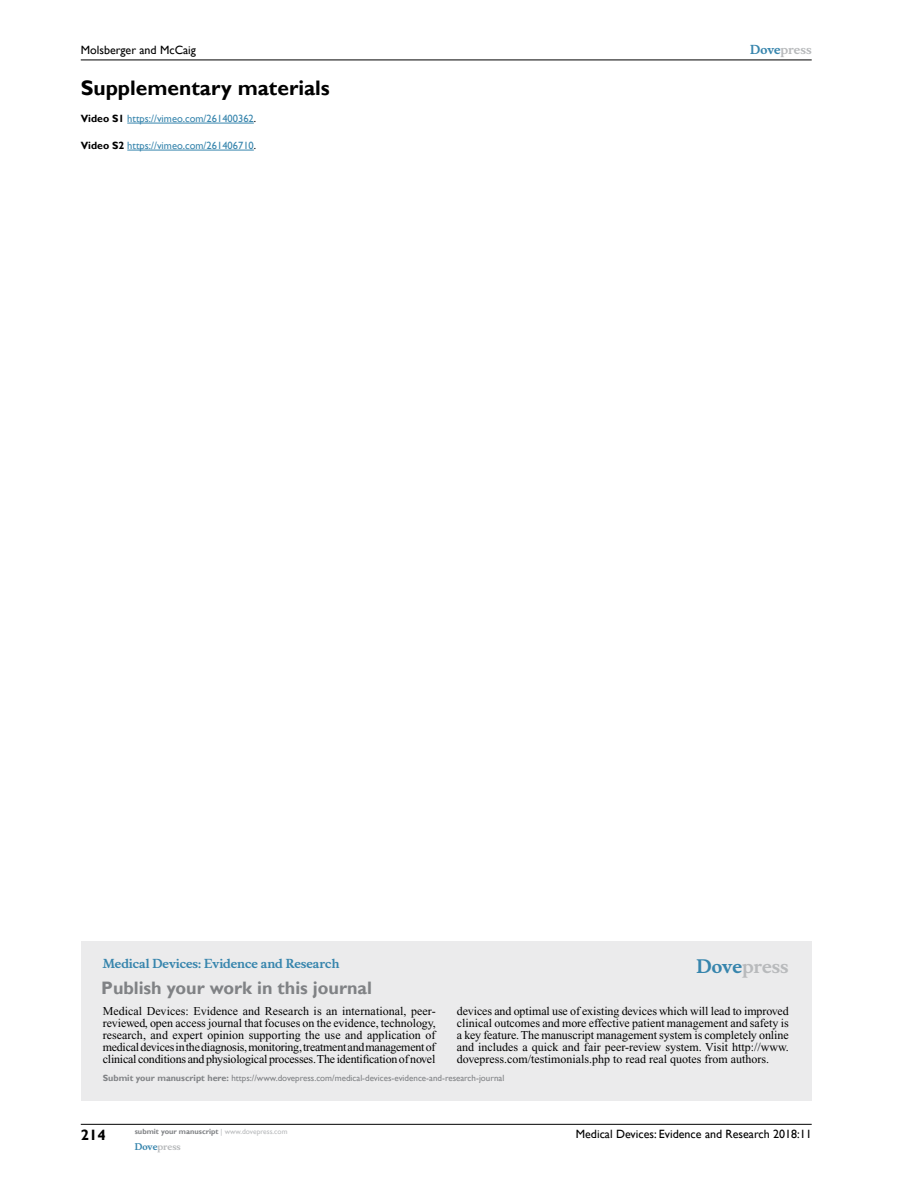
<style>
.page{position:relative;width:918px;height:1188px;background:#fff}
.page>*{position:absolute;margin:0;border:0;box-sizing:border-box;transform-origin:0 0}
.t1{font:700 21px "Gill Sans";color:#000}
.t2{font:700 18px "Gill Sans";color:#808285}
.t3{font:700 18px "Musee";color:#b8babc}
.t4{font:700 15px "Gill Sans";color:#000}
.t5{font:12px/12px "Times New Roman";letter-spacing:-.01em;color:#000;text-align:justify}
.t6{font:12px "Gill Sans";color:#000}
.t7{font:700 12px "Musee";color:#3785ad}
.t8{font:700 12px "Musee";color:#b8babc}
.t9{font:10.5px "Gill Sans";color:#3785ad}
.t10{font:9px "Gill Sans";color:#808285}
.t11{font:700 9px "Musee";color:#b8babc}
.t12{font:700 7.5px "Gill Sans";color:#808285}
.s1{font-weight:700;color:#000}
.s2{color:#000}
.s3{color:#3785ad}
.s4{font-weight:700}
.s5{font-weight:400;color:#b8babc}
</style>
<div class="page">
<div style="left:81px;top:941px;width:731px;height:160px;background:#ebebec"></div>
<hr style="left:81px;top:1124px;width:731px;height:1px;background:#000">
<hr style="left:81px;top:60px;width:731px;height:1px;background:#000">
<hr style="left:127px;top:123px;width:127px;height:1px;background:#3785ad">
<hr style="left:127px;top:150px;width:127px;height:1px;background:#3785ad">
<p class="t6" style="left:81px;top:43px;width:117px">Molsberger and McCaig</p>
<h1 class="t1" style="left:81px;top:76px;width:251px">Supplementary materials</h1>
<p class="t9" style="left:81px;top:113px;width:177px"><span class="s1">Video S1</span> https://vimeo.com/261400362<span class="s2">.</span></p>
<p class="t9" style="left:81px;top:140px;width:177px"><span class="s1">Video S2</span> https://vimeo.com/261406710<span class="s2">.</span></p>
<p class="t7" style="left:103px;top:956px;width:238px">Medical Devices: Evidence and Research</p>
<h2 class="t2" style="left:101px;top:977px;width:272px">Publish your work in this journal</h2>
<p class="t8" style="left:750px;top:43px;width:63px"><span class="s3">Dove</span>press</p>
<h2 class="t3" style="left:697px;top:955px;width:94px"><span class="s3">Dove</span>press</h2>
<p class="t5" style="left:103px;top:1005px;width:334px">Medical Devices: Evidence and Research is an international, peer&shy;reviewed, open access journal that focuses on the evidence, technology, research, and expert opinion supporting the use and application of medical devices in the diagnosis, monitoring, treatment and management of clinical conditions and physiological processes. The identification of novel</p>
<p class="t5" style="left:457px;top:1005px;width:334px">devices and optimal use of existing devices which will lead to improved clinical outcomes and more effective patient management and safety is a key feature. The manuscript management system is completely online and includes a quick and fair peer-review system. Visit http://www. dovepress.com/testimonials.php to read real quotes from authors.</p>
<p class="t10" style="left:103px;top:1072px;width:403px"><span class="s4">Submit your manuscript here:</span> https://www.dovepress.com/medical-devices-evidence-and-research-journal</p>
<p class="t4" style="left:81px;top:1126px;width:26px">214</p>
<p class="t12" style="left:135px;top:1127px;width:154px">submit your manuscript <span class="s5">| www.dovepress.com</span></p>
<p class="t11" style="left:135px;top:1141px;width:48px"><span class="s3">Dove</span>press</p>
<p class="t6" style="left:576px;top:1127px;width:237px">Medical Devices: Evidence and Research 2018:11</p>
</div>
